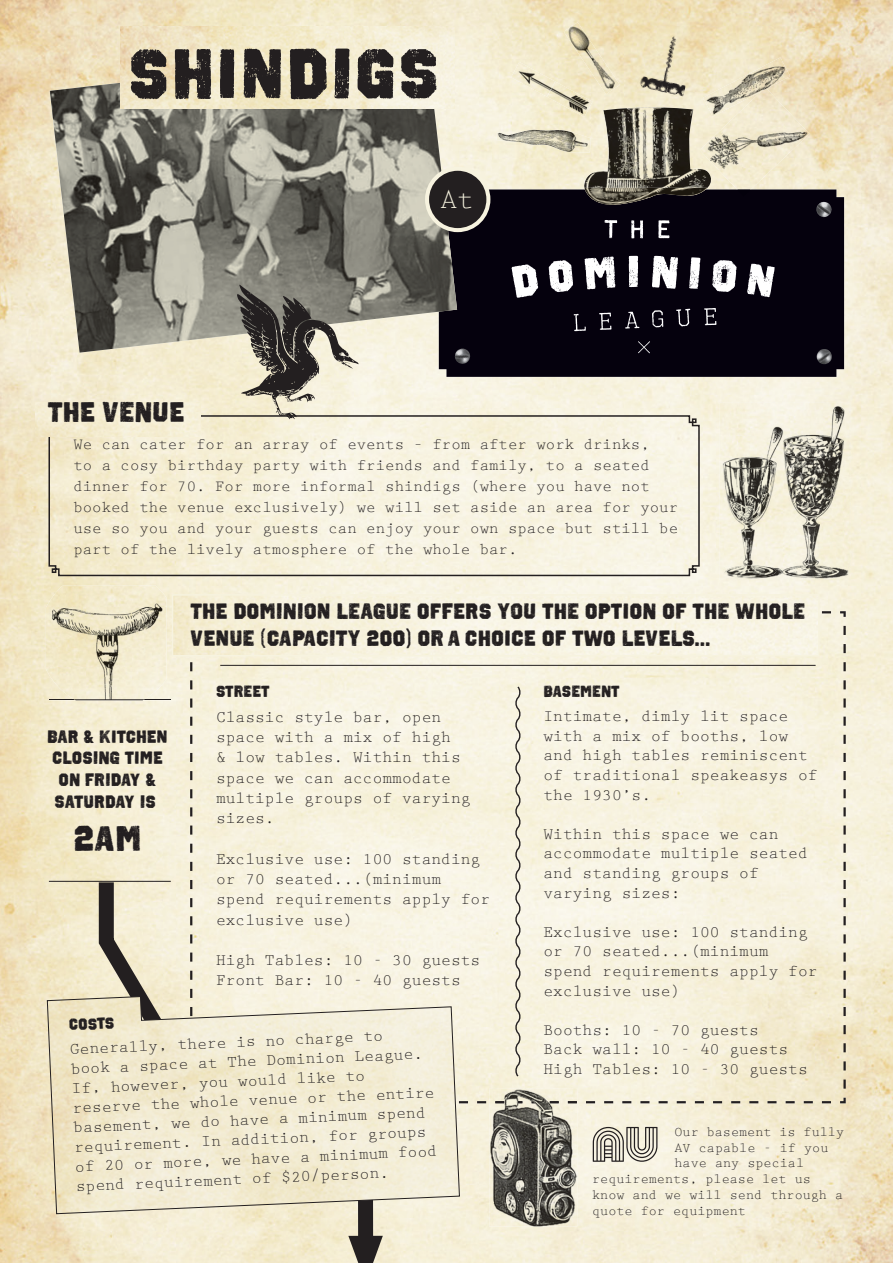
<style>
.page{position:relative;width:893px;height:1263px;background:#fff}
.page>*{position:absolute;margin:0;border:0;box-sizing:border-box;transform-origin:0 0}
.t1{font:71.55px "Octin Vintage A Bl";letter-spacing:.025em;color:#231f20}
.t2{font:36px "Octin Vintage A Bl";color:#231f20}
.t3{font:28.5px "Octin Vintage A Bl";color:#231f20}
.t4{font:27.9px "Prestige Elite";color:#f7f3df}
.t5{font:22.35px/26.8px "Octin Vintage A Bl";color:#231f20}
.t6{font:18px/21.6px "Octin Vintage A Bl";color:#231f20;text-align:center}
.t7{font:16.35px/19.6px "Prestige Elite";color:#231f20}
.t8{font:16.35px "Octin Vintage A Bl";color:#231f20}
.t9{font:15.75px/21px "Prestige Elite";color:#231f20}
.t10{font:13.5px "Prestige Elite";color:#231f20}
</style>
<div class="page">
<img style="left:0;top:0;width:893px;height:1263px">
<div style="left:439px;top:189px;width:405px;height:188px;background:#05010d"></div>
<svg style="left:91px;top:867px;width:290px;height:396px;background:#e2dbc3"></svg>
<svg style="left:348px;top:1236px;width:35px;height:27px"></svg>
<svg style="left:584px;top:189px;width:123px;height:17px"></svg>
<img style="left:511px;top:62px;width:44px;height:35px">
<img style="left:547px;top:81px;width:46px;height:36px">
<img style="left:547px;top:81px;width:8px;height:16px">
<img style="left:496px;top:130px;width:88px;height:23px">
<img style="left:700px;top:89px;width:109px;height:100px">
<img style="left:737px;top:189px;width:14px;height:7px">
<img style="left:636px;top:27px;width:60px;height:70px">
<img style="left:564px;top:22px;width:56px;height:72px">
<img style="left:703px;top:57px;width:87px;height:60px">
<svg style="left:761px;top:87px;width:5px;height:4px"></svg>
<img style="left:50px;top:48px;width:407px;height:305px">
<img style="left:120px;top:27px;width:334px;height:81px">
<svg style="left:512px;top:264px;width:26px;height:34px"></svg>
<svg style="left:549px;top:260px;width:24px;height:32px"></svg>
<svg style="left:585px;top:257px;width:30px;height:32px"></svg>
<svg style="left:629px;top:256px;width:9px;height:31px"></svg>
<svg style="left:652px;top:256px;width:26px;height:33px"></svg>
<svg style="left:689px;top:257px;width:11px;height:32px"></svg>
<svg style="left:712px;top:260px;width:25px;height:32px"></svg>
<svg style="left:747px;top:264px;width:28px;height:33px"></svg>
<svg style="left:574px;top:314px;width:12px;height:17px"></svg>
<svg style="left:599px;top:313px;width:12px;height:17px"></svg>
<svg style="left:625px;top:312px;width:14px;height:17px"></svg>
<svg style="left:652px;top:310px;width:11px;height:17px"></svg>
<svg style="left:676px;top:309px;width:14px;height:17px"></svg>
<svg style="left:704px;top:308px;width:12px;height:17px"></svg>
<svg style="left:605px;top:220px;width:12px;height:18px"></svg>
<svg style="left:631px;top:220px;width:12px;height:18px"></svg>
<svg style="left:658px;top:220px;width:11px;height:18px"></svg>
<svg style="left:638px;top:341px;width:12px;height:12px"></svg>
<div style="left:427px;top:169px;width:61px;height:61px;background:#231f20;border-radius:50%"></div>
<div style="left:425px;top:167px;width:65px;height:65px;border:4px solid #f7f3df;border-radius:50%"></div>
<svg style="left:48px;top:414px;width:652px;height:163px;background:#f2edd9"></svg>
<img style="left:35px;top:402px;width:166px;height:34px">
<img style="left:720px;top:403px;width:131px;height:177px">
<img style="left:726px;top:565px;width:50px;height:13px">
<img style="left:723px;top:458px;width:51px;height:61px">
<svg style="left:190px;top:611px;width:656px;height:492px;background:#f5f0dd"></svg>
<img style="left:175px;top:597px;width:641px;height:56px">
<div style="left:172px;top:594px;width:647px;height:62px;border:2px solid #f7f3df"></div>
<hr style="left:220px;top:665px;width:596px;height:1px;background:#231f20">
<svg style="left:513px;top:685px;width:9px;height:393px;background:#d3cfc0"></svg>
<svg style="left:47px;top:996px;width:413px;height:218px;background:#eee7cf"></svg>
<hr style="left:49px;top:881px;width:122px;height:1px;background:#231f20">
<hr style="left:49px;top:699px;width:122px;height:1px;background:#231f20">
<img style="left:46px;top:585px;width:120px;height:115px">
<img style="left:74px;top:699px;width:70px;height:1px">
<svg style="left:593px;top:1127px;width:64px;height:35px;background:#b2ada2"></svg>
<img style="left:816px;top:202px;width:16px;height:15px">
<img style="left:455px;top:349px;width:15px;height:15px">
<img style="left:817px;top:349px;width:15px;height:15px">
<img style="left:489px;top:1088px;width:88px;height:138px">
<img style="left:495px;top:1101px;width:82px;height:2px">
<img style="left:506px;top:1090px;width:46px;height:28px">
<img style="left:584px;top:107px;width:128px;height:82px">
<img style="left:658px;top:189px;width:48px;height:11px">
<img style="left:584px;top:188px;width:74px;height:17px">
<svg style="left:237px;top:285px;width:121px;height:134px;background:#949084"></svg>
<h1 class="t1" style="left:128px;top:32px;width:313px">SHINDIGS</h1>
<h3 class="t4" style="left:440px;top:184px;width:35px">At</h3>
<h3 class="t3" style="left:48px;top:396px;width:138px">THE VENUE</h3>
<p class="t9" style="left:73px;top:434px;width:606px">We can cater for an array of events – from after work drinks,<br>to a cosy birthday party with friends and family, to a seated dinner for 70. For more informal shindigs (where you have not booked the venue exclusively) we will set aside an area for your use so you and your guests can enjoy your own space but still be part of the lively atmosphere of the whole bar.</p>
<h3 class="t5" style="left:190px;top:598px;width:616px">THE DOMINION LEAGUE OFFERS YOU THE OPTION OF THE WHOLE<br>VENUE (CAPACITY 200) OR A CHOICE OF TWO LEVELS...</h3>
<p class="t6" style="left:47px;top:726px;width:122px">BAR &amp; KITCHEN<br>CLOSING TIME<br>ON FRIDAY &amp;<br>SATURDAY IS</p>
<h2 class="t2" style="left:73px;top:817px;width:70px">2AM</h2>
<p class="t8" style="left:216px;top:682px;width:55px">STREET</p>
<p class="t7" style="left:216px;top:707px;width:256px;line-height:20.2px">Classic style bar, open space with a mix of high<br>&amp; low tables. Within this space we can accommodate multiple groups of varying sizes.</p>
<p class="t7" style="left:216px;top:849px;width:276px;line-height:20.2px">Exclusive use: 100 standing or 70 seated...(minimum spend requirements apply for exclusive use)</p>
<p class="t7" style="left:216px;top:950px;width:266px;line-height:20.2px">High Tables: 10 - 30 guests<br>Front Bar: 10 - 40 guests</p>
<p class="t8" style="left:68px;top:1015px;width:47px;rotate:-3deg">COSTS</p>
<p class="t7" style="left:68px;top:1041px;width:364px;rotate:-3deg">Generally, there is no charge to<br>book a space at The Dominion League.<br>If, however, you would like to reserve the whole venue or the entire basement, we do have a minimum spend requirement. In addition, for groups of 20 or more, we have a minimum food spend requirement of $20/person.</p>
<p class="t8" style="left:543px;top:682px;width:78px">BASEMENT</p>
<p class="t7" style="left:543px;top:707px;width:276px">Intimate, dimly lit space with a mix of booths, low and high tables reminiscent of traditional speakeasys of the 1930’s.</p>
<p class="t7" style="left:543px;top:824px;width:266px">Within this space we can accommodate multiple seated and standing groups of varying sizes:</p>
<p class="t7" style="left:543px;top:922px;width:276px">Exclusive use: 100 standing or 70 seated...(minimum spend requirements apply for exclusive use)</p>
<p class="t7" style="left:543px;top:1020px;width:266px">Booths: 10 - 70 guests<br>Back wall: 10 - 40 guests<br>High Tables: 10 - 30 guests</p>
<p class="t10" style="left:674px;top:1124px;width:171px">Our basement is fully</p>
<p class="t10" style="left:674px;top:1140px;width:155px">AV capable - if you</p>
<p class="t10" style="left:674px;top:1156px;width:131px">have any special</p>
<p class="t10" style="left:592px;top:1172px;width:220px">requirements, please let us</p>
<p class="t10" style="left:592px;top:1187px;width:253px">know and we will send through a</p>
<p class="t10" style="left:592px;top:1203px;width:155px">quote for equipment</p>
</div>
